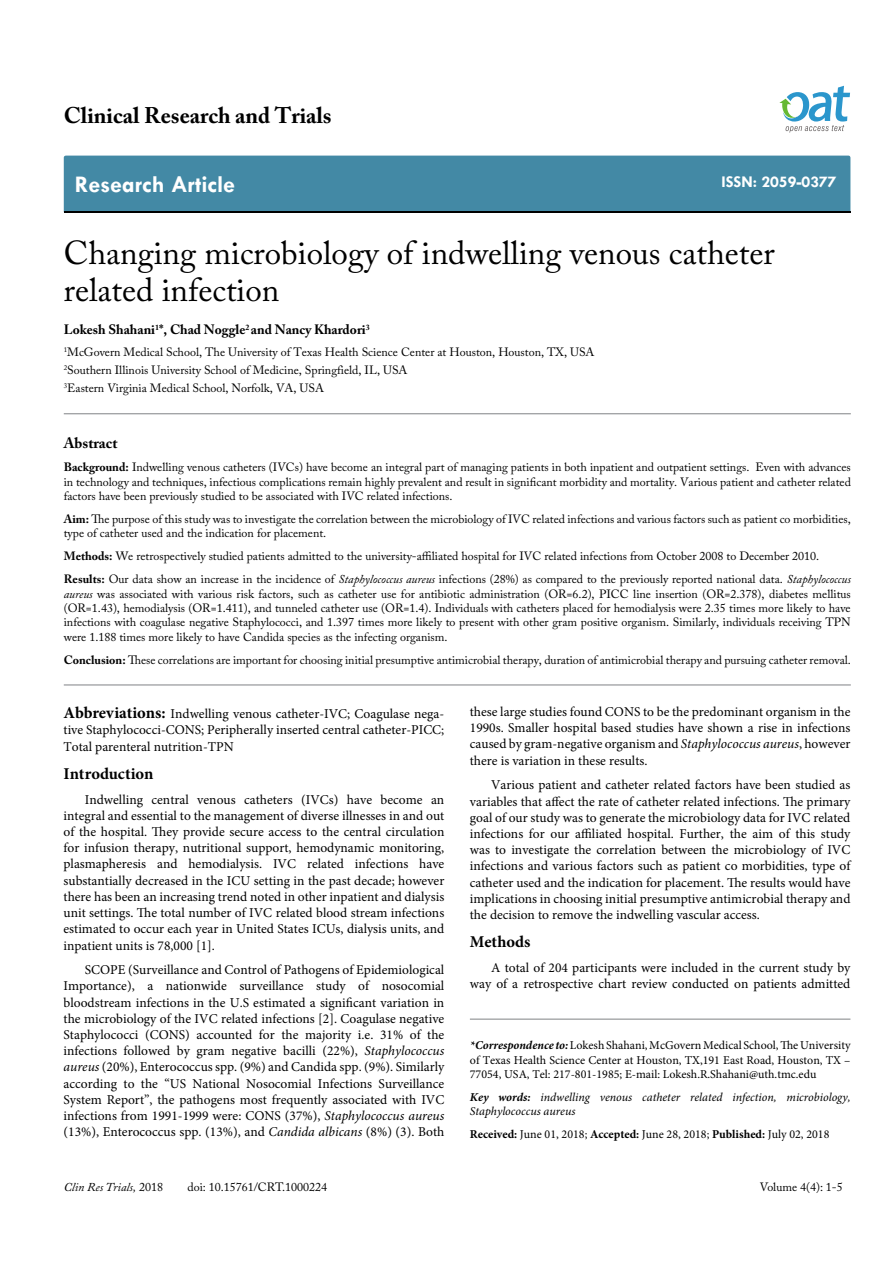
<style>
.page{position:relative;width:893px;height:1263px;background:#fff}
.page>*{position:absolute;margin:0;border:0;box-sizing:border-box;transform-origin:0 0}
.t1{font:33px/37.5px "Adobe Caslon Pro";color:#000}
.t2{font:700 24px "Tw Cen";color:#fff}
.t3{font:700 22.5px "Adobe Caslon Pro";color:#000}
.t4{font:700 16.5px "Minion Pro";color:#000}
.t5{font:700 16.5px "Tw Cen";color:#fff}
.t6{font:700 15px "Adobe Caslon Pro";color:#000}
.t7{font:13.5px/16.2px "Minion Pro";color:#000;text-align:justify}
.t8{font:700 13.5px "Adobe Caslon Pro";color:#000}
.t9{font:12px/14.4px "Adobe Caslon Pro";color:#000}
.t10{font:12px/14.4px "Minion Pro";color:#000;text-align:justify}
.t11{font:italic 12px/14.4px "Minion Pro";color:#000}
.t12{font:italic 12px "Adobe Caslon Pro";color:#000}
.s1{font-weight:700}
.s2{font-style:italic}
.s3{font-weight:700;font-size:16.5px}
.s4{font-style:normal}
.s5{font-weight:700;font-style:italic}
</style>
<div class="page">
<div style="left:64px;top:156px;width:786px;height:56px;background:#4389a5"></div>
<svg style="left:779px;top:86px;width:71px;height:47px"></svg>
<hr style="left:64px;top:685px;width:787px;height:1px;background:#808285">
<hr style="left:64px;top:413px;width:787px;height:1px;background:#808285">
<hr style="left:470px;top:1019px;width:380px;height:1px;background:#808285">
<h3 class="t3" style="left:64px;top:102px;width:269px">Clinical Research and Trials</h3>
<h2 class="t2" style="left:75px;top:170px;width:162px">Research Article</h2>
<p class="t5" style="left:721px;top:172px;width:117px">ISSN: 2059-0377</p>
<h1 class="t1" style="left:64px;top:233px;width:712px">Changing microbiology of indwelling venous catheter related infection</h1>
<p class="t8" style="left:64px;top:322px;width:307px">Lokesh Shahani<sup>1</sup>*, Chad Noggle<sup>2</sup> and Nancy Khardori<sup>3</sup></p>
<p class="t9" style="left:64px;top:343px;width:532px;line-height:18px"><sup>1</sup>McGovern Medical School, The University of Texas Health Science Center at Houston, Houston, TX, USA<br><sup>2</sup>Southern Illinois University School of Medicine, Springfield, IL, USA<br><sup>3</sup>Eastern Virginia Medical School, Norfolk, VA, USA</p>
<p class="t6" style="left:64px;top:434px;width:55px">Abstract</p>
<p class="t9" style="left:64px;top:460px;width:789px;text-align:justify"><span class="s1">Background:</span> Indwelling venous catheters (IVCs) have become an integral part of managing patients in both inpatient and outpatient settings. Even with advances in technology and techniques, infectious complications remain highly prevalent and result in significant morbidity and mortality. Various patient and catheter related factors have been previously studied to be associated with IVC related infections.</p>
<p class="t9" style="left:64px;top:512px;width:789px"><span class="s1">Aim:</span> The purpose of this study was to investigate the correlation between the microbiology of IVC related infections and various factors such as patient co morbidities, type of catheter used and the indication for placement.</p>
<p class="t9" style="left:64px;top:545px;width:789px;line-height:23px"><span class="s1">Methods:</span> We retrospectively studied patients admitted to the university-affiliated hospital for IVC related infections from October 2008 to December 2010.<br><span class="s1">Results:</span> Our data show an increase in the incidence of <span class="s2">Staphylococcus aureus</span> infections (28%) as compared to the previously reported national data. <span class="s2">Staphylococcus</span></p>
<p class="t9" style="left:64px;top:586px;width:788px;text-align:justify"><span class="s2">aureus</span> was associated with various risk factors, such as catheter use for antibiotic administration (OR=6.2), PICC line insertion (OR=2.378), diabetes mellitus (OR=1.43), hemodialysis (OR=1.411), and tunneled catheter use (OR=1.4). Individuals with catheters placed for hemodialysis were 2.35 times more likely to have infections with coagulase negative Staphylococci, and 1.397 times more likely to present with other gram positive organism. Similarly, individuals receiving TPN were 1.188 times more likely to have Candida species as the infecting organism.</p>
<p class="t9" style="left:64px;top:652px;width:789px"><span class="s1">Conclusion:</span> These correlations are important for choosing initial presumptive antimicrobial therapy, duration of antimicrobial therapy and pursuing catheter removal.</p>
<p class="t7" style="left:64px;top:706px;width:382px"><span class="s3">Abbreviations:</span> Indwelling venous catheter-IVC; Coagulase nega&shy;tive Staphylococci-CONS; Peripherally inserted central catheter-PICC; Total parenteral nutrition-TPN</p>
<p class="t4" style="left:64px;top:762px;width:91px">Introduction</p>
<p class="t7" style="left:64px;top:791px;width:382px;text-indent:21px">Indwelling central venous catheters (IVCs) have become an integral and essential to the management of diverse illnesses in and out of the hospital. They provide secure access to the central circulation for infusion therapy, nutritional support, hemodynamic monitoring, plasmapheresis and hemodialysis. IVC related infections have substantially decreased in the ICU setting in the past decade; however there has been an increasing trend noted in other inpatient and dialysis unit settings. The total number of IVC related blood stream infections estimated to occur each year in United States ICUs, dialysis units, and inpatient units is 78,000 [1].</p>
<p class="t7" style="left:64px;top:962px;width:382px;text-indent:21px">SCOPE (Surveillance and Control of Pathogens of Epidemiological Importance), a nationwide surveillance study of nosocomial bloodstream infections in the U.S estimated a significant variation in the microbiology of the IVC related infections [2]. Coagulase negative Staphylococci (CONS) accounted for the majority i.e. 31% of the infections followed by gram negative bacilli (22%), <span class="s2">Staphylococcus aureus</span> (20%), Enterococcus spp. (9%) and Candida spp. (9%). Similarly according to the “US National Nosocomial Infections Surveillance System Report”, the pathogens most frequently associated with IVC infections from 1991-1999 were: CONS (37%), <span class="s2">Staphylococcus aureus </span>(13%), Enterococcus spp. (13%), and <span class="s2">Candida albicans</span> (8%) (3). Both</p>
<p class="t12" style="left:64px;top:1180px;width:101px">Clin Res Trials, <span class="s4">2018</span></p>
<p class="t9" style="left:188px;top:1180px;width:141px">doi: 10.15761/CRT.1000224</p>
<p class="t7" style="left:470px;top:704px;width:382px">these large studies found CONS to be the predominant organism in the 1990s. Smaller hospital based studies have shown a rise in infections caused by gram-negative organism and <span class="s2">Staphylococcus aureus</span>, however there is variation in these results.</p>
<p class="t7" style="left:470px;top:777px;width:382px;text-indent:21px">Various patient and catheter related factors have been studied as variables that affect the rate of catheter related infections. The primary goal of our study was to generate the microbiology data for IVC related infections for our affiliated hospital. Further, the aim of this study was to investigate the correlation between the microbiology of IVC infections and various factors such as patient co morbidities, type of catheter used and the indication for placement. The results would have implications in choosing initial presumptive antimicrobial therapy and the decision to remove the indwelling vascular access.</p>
<p class="t4" style="left:470px;top:930px;width:62px">Methods</p>
<p class="t7" style="left:470px;top:960px;width:382px;text-align:right">A total of 204 participants were included in the current study by way of a retrospective chart review conducted on patients admitted</p>
<p class="t10" style="left:470px;top:1038px;width:382px"><span class="s5">*Correspondence to:</span> Lokesh Shahani, McGovern Medical School, The University of Texas Health Science Center at Houston, TX,191 East Road, Houston, TX – 77054, USA, Tel: 217-801-1985; E-mail: Lokesh.R.Shahani@uth.tmc.edu</p>
<p class="t11" style="left:470px;top:1090px;width:382px"><span class="s1">Key words:</span> indwelling venous catheter related infection, microbiology,<br>Staphylococcus aureus</p>
<p class="t10" style="left:470px;top:1127px;width:361px"><span class="s1">Received:</span> June 01, 2018; <span class="s1">Accepted:</span> June 28, 2018; <span class="s1">Published:</span> July 02, 2018</p>
<p class="t9" style="left:760px;top:1180px;width:84px">Volume 4(4): 1-5</p>
</div>
